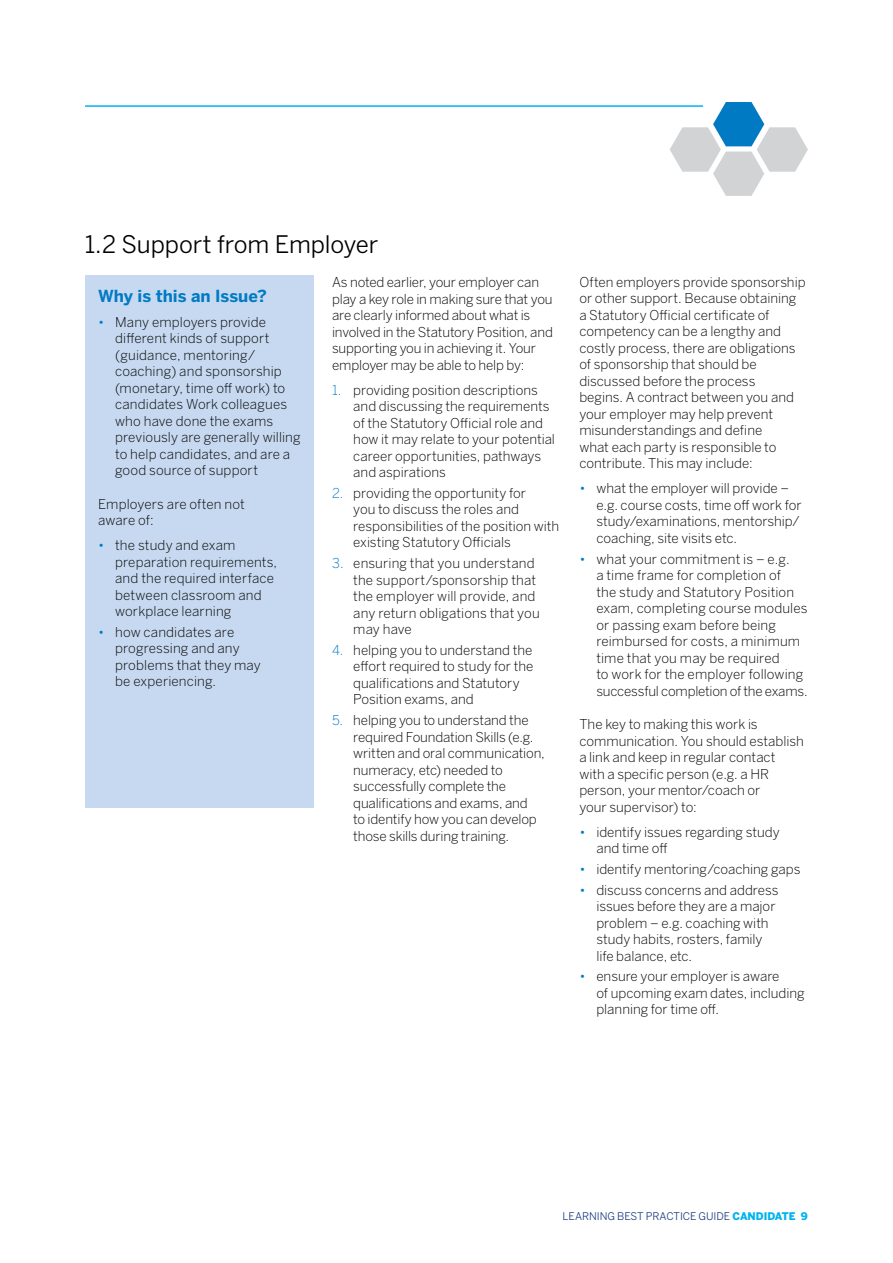
<style>
.page{position:relative;width:893px;height:1263px;background:#fff}
.page>*{position:absolute;margin:0;border:0;box-sizing:border-box;transform-origin:0 0}
.t1{font:24px "Benton Sans";letter-spacing:-.005em;color:#000}
.t2{font:700 16.5px "Benton Sans";color:#007bc3}
.t3{font:300 13.5px/16.5px "Benton Sans";color:#000}
.t4{font:10.5px "Benton Sans";letter-spacing:-.005em;color:#15397f}
.s1{color:#007bc3}
.s2{font-weight:900;color:#00b3ef}
</style>
<div class="page">
<svg style="left:670px;top:102px;width:138px;height:94px"></svg>
<hr style="left:85px;top:105px;width:618px;height:2px;background:#00b3ef">
<div style="left:85px;top:276px;width:229px;height:532px;background:#c7d9f0"></div>
<h1 class="t1" style="left:85px;top:230px;width:295px">1.2 Support from Employer</h1>
<p class="t3" style="left:332px;top:274px;width:222px">As noted earlier, your employer can play a key role in making sure that you are clearly informed about what is involved in the Statutory Position, and supporting you in achieving it. Your employer may be able to help by:</p>
<p class="t3" style="left:353px;top:381px;width:203px;text-indent:-21px"><span class="s1">1.</span> providing position descriptions and discussing the requirements of the Statutory Official role and how it may relate to your potential career opportunities, pathways and aspirations</p>
<p class="t3" style="left:353px;top:484px;width:208px;text-indent:-21px"><span class="s1">2.</span> providing the opportunity for<br>you to discuss the roles and responsibilities of the position with existing Statutory Officials</p>
<p class="t3" style="left:353px;top:555px;width:188px;text-indent:-21px"><span class="s1">3.</span> ensuring that you understand the support/sponsorship that the employer will provide, and any return obligations that you may have</p>
<p class="t3" style="left:353px;top:641px;width:182px;text-indent:-21px"><span class="s1">4.</span> helping you to understand the effort required to study for the qualifications and Statutory<br>Position exams, and</p>
<p class="t3" style="left:353px;top:712px;width:193px;text-indent:-21px"><span class="s1">5.</span> helping you to understand the required Foundation Skills (e.g. written and oral communication, numeracy, etc) needed to successfully complete the qualifications and exams, and<br>to identify how you can develop those skills during training.</p>
<p class="t2" style="left:98px;top:286px;width:170px">Why is this an Issue?</p>
<p class="t3" style="left:115px;top:313px;width:187px;text-indent:-17px"><span class="s1">•</span> Many employers provide different kinds of support (guidance, mentoring/ coaching) and sponsorship (monetary, time off work) to candidates Work colleagues who have done the exams previously are generally willing to help candidates, and are a good source of support</p>
<p class="t3" style="left:98px;top:495px;width:148px">Employers are often not aware of:</p>
<p class="t3" style="left:115px;top:537px;width:164px;text-indent:-17px"><span class="s1">•</span> the study and exam preparation requirements, and the required interface between classroom and workplace learning</p>
<p class="t3" style="left:115px;top:623px;width:147px;text-indent:-17px"><span class="s1">•</span> how candidates are progressing and any problems that they may be experiencing.</p>
<p class="t3" style="left:579px;top:274px;width:228px">Often employers provide sponsorship or other support. Because obtaining a Statutory Official certificate of competency can be a lengthy and costly process, there are obligations of sponsorship that should be discussed before the process<br>begins. A contract between you and your employer may help prevent misunderstandings and define<br>what each party is responsible to contribute. This may include:</p>
<p class="t3" style="left:596px;top:480px;width:207px;text-indent:-17px"><span class="s1">•</span> what the employer will provide – e.g. course costs, time off work for study/examinations, mentorship/ coaching, site visits etc.</p>
<p class="t3" style="left:596px;top:550px;width:213px;text-indent:-17px"><span class="s1">•</span> what your commitment is – e.g.<br>a time frame for completion of<br>the study and Statutory Position exam, completing course modules or passing exam before being reimbursed for costs, a minimum time that you may be required<br>to work for the employer following successful completion of the exams.</p>
<p class="t3" style="left:579px;top:716px;width:226px">The key to making this work is communication. You should establish a link and keep in regular contact with a specific person (e.g. a HR person, your mentor/coach or<br>your supervisor) to:</p>
<p class="t3" style="left:596px;top:823px;width:185px;text-indent:-17px"><span class="s1">•</span> identify issues regarding study and time off</p>
<p class="t3" style="left:579px;top:861px;width:223px"><span class="s1">•</span> identify mentoring/coaching gaps</p>
<p class="t3" style="left:596px;top:881px;width:184px;text-indent:-17px"><span class="s1">•</span> discuss concerns and address issues before they are a major problem – e.g. coaching with study habits, rosters, family life balance, etc.</p>
<p class="t3" style="left:596px;top:968px;width:210px;text-indent:-17px"><span class="s1">•</span> ensure your employer is aware<br>of upcoming exam dates, including planning for time off.</p>
<p class="t4" style="left:563px;top:1210px;width:247px">LEARNING BEST PRACTICE GUIDE <span class="s2">CANDIDATE 9</span></p>
</div>
